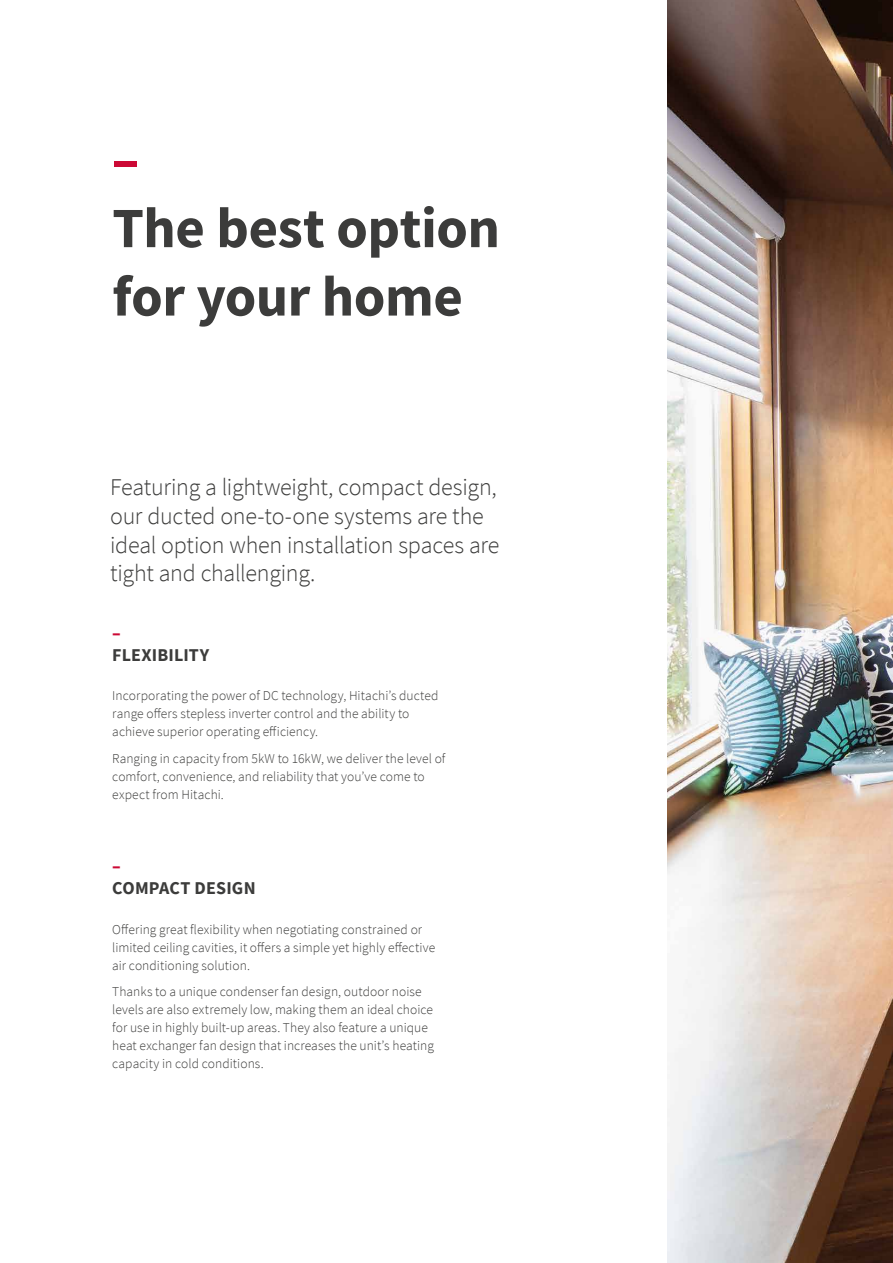
<style>
.page{position:relative;width:893px;height:1263px;background:#fff}
.page>*{position:absolute;margin:0;border:0;box-sizing:border-box;transform-origin:0 0}
.t1{font:700 57px/68.4px "Source Sans Pro";letter-spacing:-.01em;color:#3c3c3b}
.t2{font:700 57px "Source Sans Pro";color:#cc0935}
.t3{font:300 24px/28.8px "Source Sans Pro";letter-spacing:-.01em;color:#3c3c3b}
.t4{font:700 18px "Source Sans Pro";letter-spacing:.01em;color:#3c3c3b}
.t5{font:700 18px "Source Sans Pro";color:#cc0935}
.t6{font:300 13.5px/18px "Source Sans Pro";letter-spacing:.005em;color:#3c3c3b}
</style>
<div class="page">
<img style="left:668px;top:0;width:225px;height:1263px">
<h1 class="t2" style="left:112px;top:121px;width:29px">–</h1>
<h1 class="t1" style="left:112px;top:193px;width:389px">The best option for your home</h1>
<h2 class="t3" style="left:110px;top:473px;width:391px">Featuring a lightweight, compact design, our ducted one-to-one systems are the ideal option when installation spaces are tight and challenging.</h2>
<h3 class="t5" style="left:112px;top:621px;width:10px">–</h3>
<h3 class="t4" style="left:112px;top:642px;width:98px">FLEXIBILITY</h3>
<p class="t6" style="left:112px;top:687px;width:328px">Incorporating the power of DC technology, Hitachi’s ducted range offers stepless inverter control and the ability to achieve superior operating efficiency.</p>
<p class="t6" style="left:112px;top:749px;width:335px">Ranging in capacity from 5kW to 16kW, we deliver the level of comfort, convenience, and reliability that you’ve come to expect from Hitachi.</p>
<h3 class="t5" style="left:112px;top:854px;width:10px">–</h3>
<h3 class="t4" style="left:112px;top:876px;width:145px">COMPACT DESIGN</h3>
<p class="t6" style="left:112px;top:920px;width:324px">Offering great flexibility when negotiating constrained or limited ceiling cavities, it offers a simple yet highly effective air conditioning solution.</p>
<p class="t6" style="left:112px;top:983px;width:323px">Thanks to a unique condenser fan design, outdoor noise levels are also extremely low, making them an ideal choice for use in highly built-up areas. They also feature a unique heat exchanger fan design that increases the unit’s heating capacity in cold conditions.</p>
</div>
